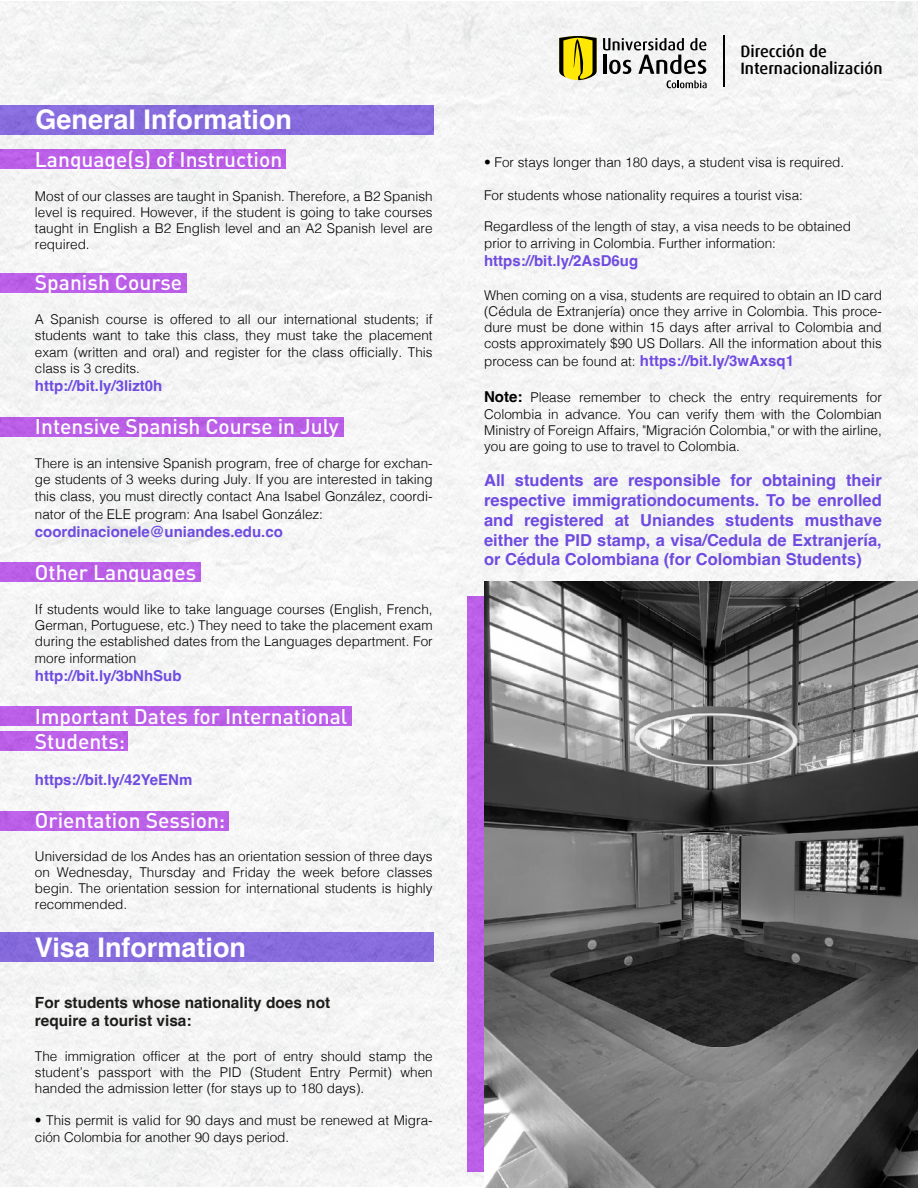
<style>
.page{position:relative;width:918px;height:1188px;background:#fff}
.page>*{position:absolute;margin:0;border:0;box-sizing:border-box;transform-origin:0 0}
.t1{font:700 27px "Helvetica";color:#fff}
.t2{font:500 21px/25.2px "DIN Pro";color:#fff}
.t3{font:700 16.5px/19.8px "Helvetica";color:#6f4be0;text-align:justify}
.t4{font:500 16.5px/17.1px "Dax";color:#010000}
.t5{font:700 15.45px/18.5px "Helvetica";color:#1d1d1b}
.t6{font:700 15px "Helvetica";color:#6f4be0}
.t7{font:300 13.5px/16.2px "Helvetica";color:#000;text-align:justify}
.s1{font-weight:300;font-size:13.5px;color:#000}
.s2{font-weight:700;font-size:15px}
</style>
<div class="page">
<img style="left:0;top:2px;width:918px;height:1184px">
<hr style="left:724px;top:35px;width:1px;height:52px;background:#000">
<svg style="left:559px;top:36px;width:38px;height:45px;background:#b1a318"></svg>
<svg style="left:603px;top:38px;width:104px;height:36px"></svg>
<svg style="left:667px;top:80px;width:40px;height:8px"></svg>
<img style="left:485px;top:582px;width:433px;height:606px">
<h1 class="t1" style="left:36px;top:103px;width:258px">General Information</h1>
<h2 class="t2" style="left:35px;top:144px;width:249px">Language(s) of Instruction</h2>
<p class="t7" style="left:35px;top:187px;width:399px">Most of our classes are taught in Spanish. Therefore, a B2 Spanish level is required. However, if the student is going to take courses taught in English a B2 English level and an A2 Spanish level are required.</p>
<h2 class="t2" style="left:35px;top:268px;width:149px">Spanish Course</h2>
<p class="t7" style="left:35px;top:310px;width:399px">A Spanish course is offered to all our international students; if students want to take this class, they must take the placement exam (written and oral) and register for the class officially. This class is 3 credits.</p>
<p class="t6" style="left:35px;top:376px;width:129px">http://bit.ly/3lizt0h</p>
<h2 class="t2" style="left:35px;top:412px;width:305px">Intensive Spanish Course in July</h2>
<p class="t7" style="left:35px;top:454px;width:399px">There is an intensive Spanish program, free of charge for exchan&shy;ge students of 3 weeks during July. If you are interested in taking this class, you must directly contact Ana Isabel González, coordi-</p>
<p class="t7" style="left:35px;top:505px;width:290px">nator of the ELE program: Ana Isabel González:</p>
<p class="t6" style="left:35px;top:522px;width:250px">coordinacionele@uniandes.edu.co</p>
<h2 class="t2" style="left:35px;top:557px;width:163px">Other Languages</h2>
<p class="t7" style="left:35px;top:600px;width:399px">If students would like to take language courses (English, French, German, Portuguese, etc.) They need to take the placement exam during the established dates from the Languages department. For more information</p>
<p class="t6" style="left:35px;top:666px;width:148px">http://bit.ly/3bNhSub</p>
<h2 class="t2" style="left:35px;top:701px;width:314px">Important Dates for International<br>Students:</h2>
<p class="t6" style="left:35px;top:771px;width:159px">https://bit.ly/42YeENm</p>
<h2 class="t2" style="left:35px;top:806px;width:192px">Orientation Session:</h2>
<p class="t7" style="left:35px;top:847px;width:399px">Universidad de los Andes has an orientation session of three days on Wednesday, Thursday and Friday the week before classes begin. The orientation session for international students is highly recommended.</p>
<h1 class="t1" style="left:35px;top:931px;width:213px">Visa Information</h1>
<p class="t5" style="left:35px;top:995px;width:297px">For students whose nationality does not require a tourist visa:</p>
<p class="t7" style="left:35px;top:1047px;width:399px">The immigration officer at the port of entry should stamp the student’s passport with the PID (Student Entry Permit) when handed the admission letter (for stays up to 180 days).</p>
<p class="t7" style="left:35px;top:1112px;width:399px">• This permit is valid for 90 days and must be renewed at Migra&shy;ción Colombia for another 90 days period.</p>
<p class="t4" style="left:740px;top:42px;width:144px">Dirección de<br>Internacionalización</p>
<p class="t7" style="left:484px;top:154px;width:362px">• For stays longer than 180 days, a student visa is required.</p>
<p class="t7" style="left:484px;top:186px;width:320px">For students whose nationality requires a tourist visa:</p>
<p class="t7" style="left:484px;top:218px;width:368px">Regardless of the length of stay, a visa needs to be obtained prior to arriving in Colombia. Further information:</p>
<p class="t6" style="left:484px;top:251px;width:156px">https://bit.ly/2AsD6ug</p>
<p class="t7" style="left:484px;top:286px;width:399px">When coming on a visa, students are required to obtain an ID card (Cédula de Extranjería) once they arrive in Colombia. This proce&shy;dure must be done within 15 days after arrival to Colombia and costs approximately $90 US Dollars. All the information about this</p>
<p class="t6" style="left:484px;top:352px;width:311px"><span class="s1">process can be found at:</span> https://bit.ly/3wAxsq1</p>
<p class="t7" style="left:484px;top:389px;width:399px"><span class="s2">Note:</span> Please remember to check the entry requirements for Colombia in advance. You can verify them with the Colombian Ministry of Foreign Affairs, "Migración Colombia," or with the airline, you are going to use to travel to Colombia.</p>
<p class="t3" style="left:484px;top:472px;width:399px">All students are responsible for obtaining their respective immigrationdocuments. To be enrolled and registered at Uniandes students musthave either the PID stamp, a visa/Cedula de Extranjería, or Cédula Colombiana (for Colombian Students)</p>
</div>
